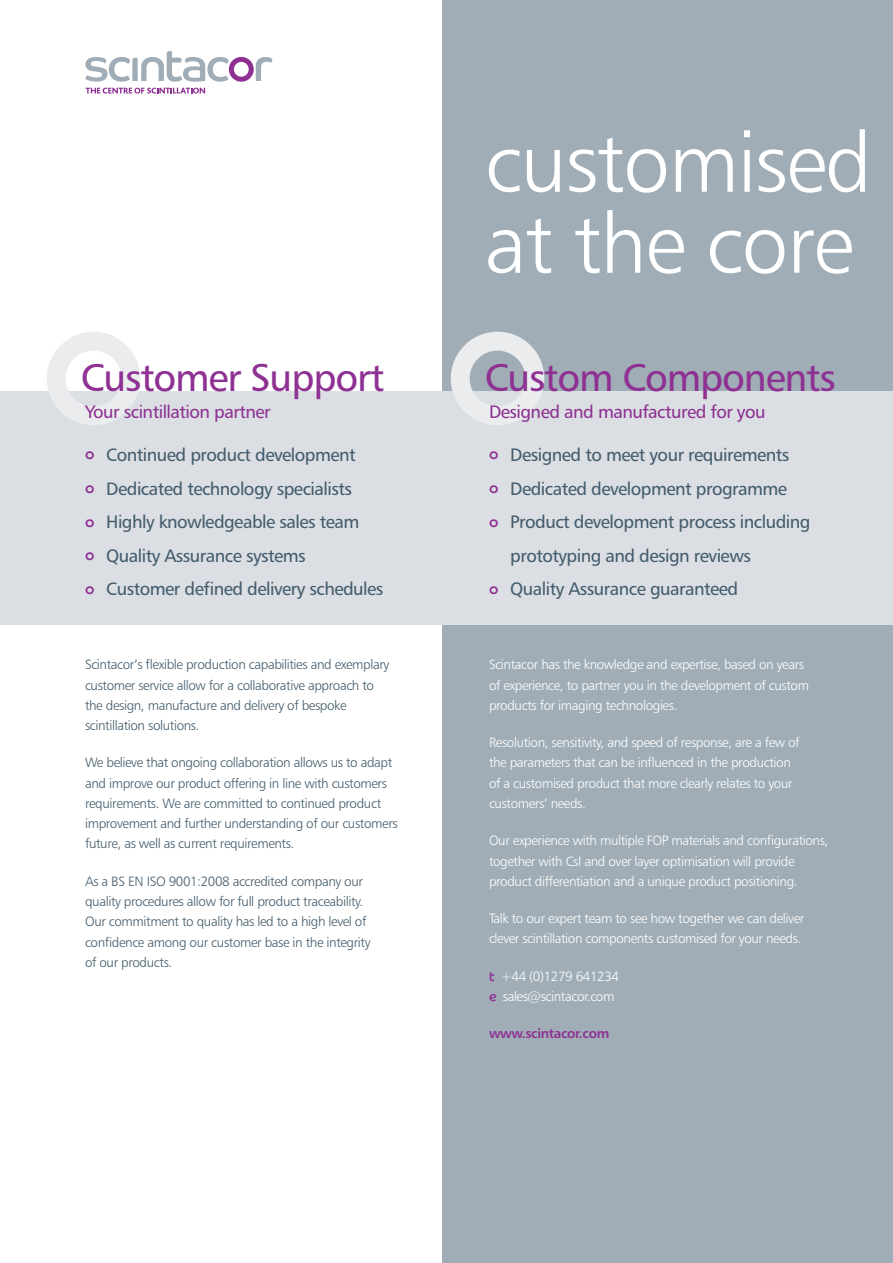
<style>
.page{position:relative;width:893px;height:1263px;background:#fff}
.page>*{position:absolute;margin:0;border:0;box-sizing:border-box;transform-origin:0 0}
.t1{font:84px/81px "Humanist 777 BT Light B";letter-spacing:-.02em;color:#fff}
.t2{font:39px "Humanist 777 BT Roman B";letter-spacing:-.03em;color:#8e3193}
.t3{font:18px/33.5px "Humanist 777 BT Roman B";letter-spacing:-.03em;color:#445c6d}
.t4{font:18px "Humanist 777 BT Roman B";letter-spacing:-.03em;color:#8e3193}
.t5{font:13.5px/20.2px "Humanist 777 BT Light B";letter-spacing:-.03em;color:#fff}
.t6{font:13.5px/20.2px "Humanist 777 BT Light B";letter-spacing:-.03em;color:#445c6d}
.t7{font:13.5px "Humanist 777 BT Bold B";letter-spacing:-.03em;color:#8e3193}
.s1{font-family:"Co Headline";font-size:15px;color:#8e3193}
.s2{font-family:"Co Headline";color:#8e3193}
</style>
<div class="page">
<div style="left:442px;top:0;width:451px;height:1263px;background:#a0adb7"></div>
<svg style="left:86px;top:88px;width:119px;height:6px"></svg>
<svg style="left:85px;top:51px;width:187px;height:31px"></svg>
<div style="left:0;top:391px;width:893px;height:234px;background:#dbdfe3"></div>
<svg style="left:47px;top:332px;width:93px;height:93px"></svg>
<svg style="left:451px;top:332px;width:93px;height:93px"></svg>
<h2 class="t2" style="left:81px;top:353px;width:305px">Customer Support</h2>
<h3 class="t4" style="left:85px;top:401px;width:187px">Your scintillation partner</h3>
<h3 class="t3" style="left:85px;top:438px;width:300px"><span class="s1">o</span> Continued product development<br><span class="s1">o</span> Dedicated technology specialists<br><span class="s1">o</span> Highly knowledgeable sales team<br><span class="s1">o</span> Quality Assurance systems<br><span class="s1">o</span> Customer defined delivery schedules</h3>
<p class="t6" style="left:85px;top:654px;width:306px">Scintacor’s flexible production capabilities and exemplary customer service allow for a collaborative approach to the design, manufacture and delivery of bespoke scintillation solutions.</p>
<p class="t6" style="left:85px;top:752px;width:314px">We believe that ongoing collaboration allows us to adapt and improve our product offering in line with customers requirements. We are committed to continued product improvement and further understanding of our customers future, as well as current requirements.</p>
<p class="t6" style="left:85px;top:871px;width:287px">As a BS EN ISO 9001:2008 accredited company our quality procedures allow for full product traceability.<br>Our commitment to quality has led to a high level of confidence among our customer base in the integrity of our products.</p>
<h1 class="t1" style="left:485px;top:121px;width:389px">customised at the core</h1>
<h2 class="t2" style="left:485px;top:353px;width:352px">Custom Components</h2>
<h3 class="t4" style="left:489px;top:401px;width:278px">Designed and manufactured for you</h3>
<h3 class="t3" style="left:489px;top:438px;width:302px"><span class="s1">o</span> Designed to meet your requirements</h3>
<h3 class="t3" style="left:489px;top:471px;width:300px"><span class="s1">o</span> Dedicated development programme</h3>
<h3 class="t3" style="left:489px;top:505px;width:323px"><span class="s1">o</span> Product development process including</h3>
<h3 class="t3" style="left:510px;top:538px;width:242px">prototyping and design reviews</h3>
<h3 class="t3" style="left:489px;top:572px;width:251px"><span class="s1">o</span> Quality Assurance guaranteed</h3>
<p class="t5" style="left:489px;top:654px;width:322px">Scintacor has the knowledge and expertise, based on years of experience, to partner you in the development of custom products for imaging technologies.</p>
<p class="t5" style="left:489px;top:732px;width:312px">Resolution, sensitivity, and speed of response, are a few of the parameters that can be influenced in the production of a customised product that more clearly relates to your customers’ needs.</p>
<p class="t5" style="left:489px;top:830px;width:341px">Our experience with multiple FOP materials and configurations, together with CsI and over layer optimisation will provide product differentiation and a unique product positioning.</p>
<p class="t5" style="left:489px;top:908px;width:317px">Talk to our expert team to see how together we can deliver clever scintillation components customised for your needs.</p>
<p class="t5" style="left:489px;top:965px;width:132px"><span class="s2">t</span> +44 (0)1279 641234 <span class="s2">e</span> sales@scintacor.com</p>
<p class="t7" style="left:489px;top:1025px;width:122px">www.scintacor.com</p>
</div>
